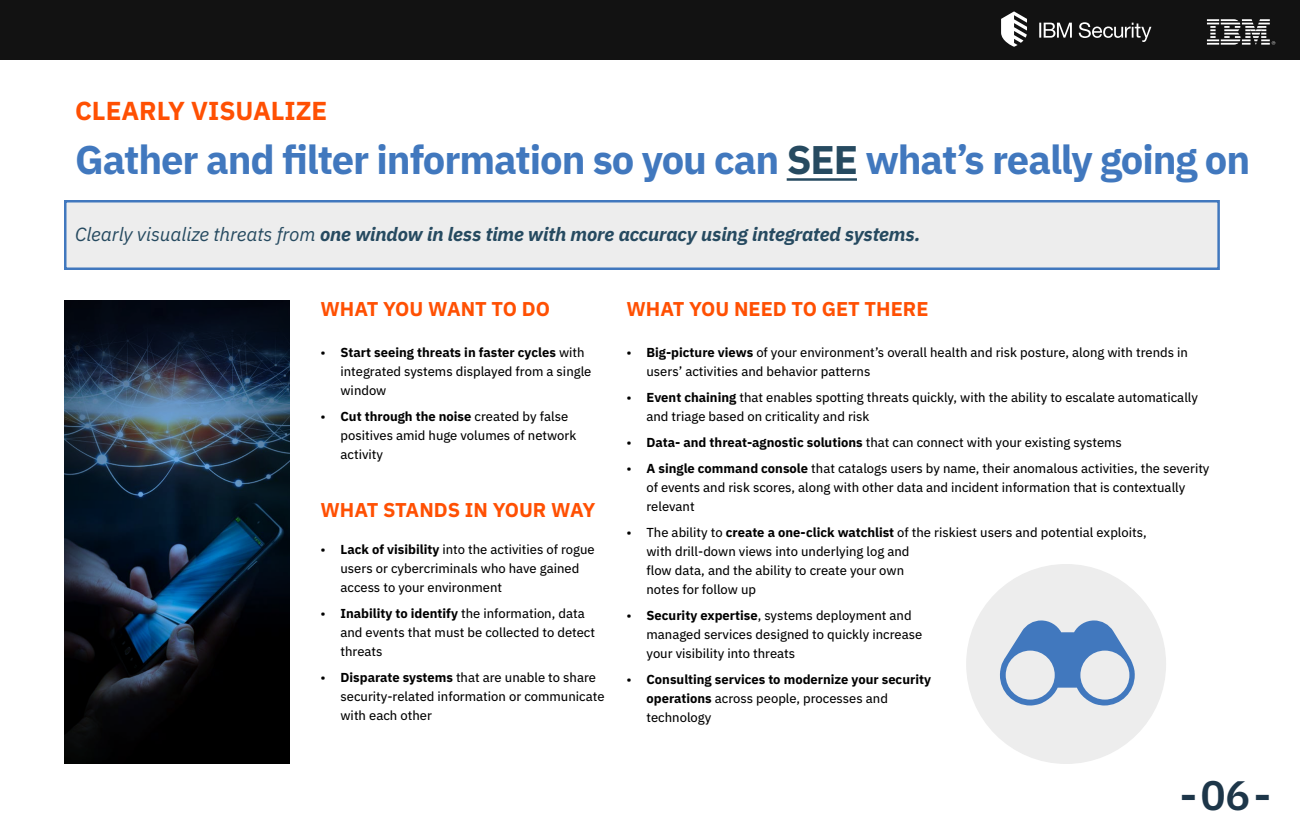
<style>
.page{position:relative;width:1300px;height:840px;background:#fff}
.page>*{position:absolute;margin:0;border:0;box-sizing:border-box;transform-origin:0 0}
.Body{font:600 41.2px "IBM Plex Mono";color:#1d3649}
.Header_2{font:700 40px "IBM Plex Sans";letter-spacing:-.025em;color:#4178be}
.Sub_Head{font:700 26px "IBM Plex Sans";color:#ff5003}
.Sub_Head-2{font:700 20px "IBM Plex Sans";color:#ff5003}
.Drop_Down_copy{font:italic 700 19px "IBM Plex Sans";letter-spacing:-.005em;color:#264a60}
.Sub_Head-3{font:13px/19px "IBM Plex Sans Text";color:#000}
.Sub_Head-4{font:700 13px/19px "IBM Plex Sans";color:#000}
.s1{color:#264a60}
.s2{font-weight:400}
.s3{font-family:"IBM Plex Sans";font-weight:700}
.s4{font-family:"IBM Plex Sans Text";font-weight:400}
</style>
<div class="page">
<div style="left:0;top:0;width:1300px;height:60px;background:#121212"></div>
<svg style="left:1001px;top:11px;width:26px;height:36px"></svg>
<svg style="left:1039px;top:23px;width:33px;height:15px"></svg>
<svg style="left:1079px;top:22px;width:72px;height:20px"></svg>
<svg style="left:1207px;top:19px;width:68px;height:26px"></svg>
<hr style="left:787px;top:178px;width:70px;height:3px;background:#264a60">
<div style="left:966px;top:564px;width:200px;height:200px;background:#ededed;border-radius:50%"></div>
<svg style="left:1000px;top:620px;width:135px;height:86px"></svg>
<img style="left:64px;top:300px;width:226px;height:464px">
<div style="left:64px;top:200px;width:1156px;height:70px;background:#ededed;border:2px solid #4178be"></div>
<p class="Sub_Head" style="left:75px;top:90px;width:254px">CLEARLY VISUALIZE</p>
<p class="Header_2" style="left:75px;top:128px;width:1177px">Gather and filter information so you can <span class="s1">SEE</span> what’s really going on</p>
<p class="Drop_Down_copy" style="left:75px;top:219px;width:847px"><span class="s2">Clearly visualize threats from</span> one window in less time with more accuracy using integrated systems.</p>
<p class="Sub_Head-2" style="left:320px;top:293px;width:231px">WHAT YOU WANT TO DO</p>
<p class="Sub_Head-3" style="left:340px;top:341px;width:253px;text-indent:-20px">• <span class="s3">Start seeing threats in faster cycles</span> with integrated systems displayed from a single window</p>
<p class="Sub_Head-3" style="left:340px;top:405px;width:237px;text-indent:-20px">• <span class="s3">Cut through the noise</span> created by false positives amid huge volumes of network activity</p>
<p class="Sub_Head-2" style="left:320px;top:494px;width:276px">WHAT STANDS IN YOUR WAY</p>
<p class="Sub_Head-3" style="left:340px;top:538px;width:256px;text-indent:-20px">• <span class="s3">Lack of visibility</span> into the activities of rogue users or cybercriminals who have gained access to your environment</p>
<p class="Sub_Head-3" style="left:340px;top:602px;width:256px;text-indent:-20px">• <span class="s3">Inability to identify</span> the information, data and events that must be collected to detect threats</p>
<p class="Sub_Head-3" style="left:340px;top:666px;width:266px;text-indent:-20px">• <span class="s3">Disparate systems</span> that are unable to share security-related information or communicate with each other</p>
<p class="Sub_Head-2" style="left:626px;top:293px;width:304px">WHAT YOU NEED TO GET THERE</p>
<p class="Sub_Head-3" style="left:646px;top:341px;width:543px;text-indent:-20px">• <span class="s3">Big-picture views</span> of your environment’s overall health and risk posture, along with trends in users’ activities and behavior patterns</p>
<p class="Sub_Head-3" style="left:646px;top:386px;width:553px;text-indent:-20px">• <span class="s3">Event chaining</span> that enables spotting threats quickly, with the ability to escalate automatically and triage based on criticality and risk</p>
<p class="Sub_Head-3" style="left:626px;top:431px;width:497px">• <span class="s3">Data- and threat-agnostic solutions</span> that can connect with your existing systems</p>
<p class="Sub_Head-3" style="left:646px;top:457px;width:565px;text-indent:-20px">• <span class="s3">A single command console</span> that catalogs users by name, their anomalous activities, the severity of events and risk scores, along with other data and incident information that is contextually relevant</p>
<p class="Sub_Head-3" style="left:646px;top:521px;width:502px;text-indent:-20px">• The ability to <span class="s3">create a one-click watchlist</span> of the riskiest users and potential exploits, with drill-down views into underlying log and<br>flow data, and the ability to create your own<br>notes for follow up</p>
<p class="Sub_Head-3" style="left:646px;top:604px;width:277px;text-indent:-20px">• <span class="s3">Security expertise</span>, systems deployment and managed services designed to quickly increase your visibility into threats</p>
<p class="Sub_Head-4" style="left:646px;top:668px;width:286px;text-indent:-20px"><span class="s4">•</span> Consulting services to modernize your security operations <span class="s4">across people, processes and technology</span></p>
<p class="Body" style="left:1176px;top:763px;width:100px">-06-</p>
</div>
